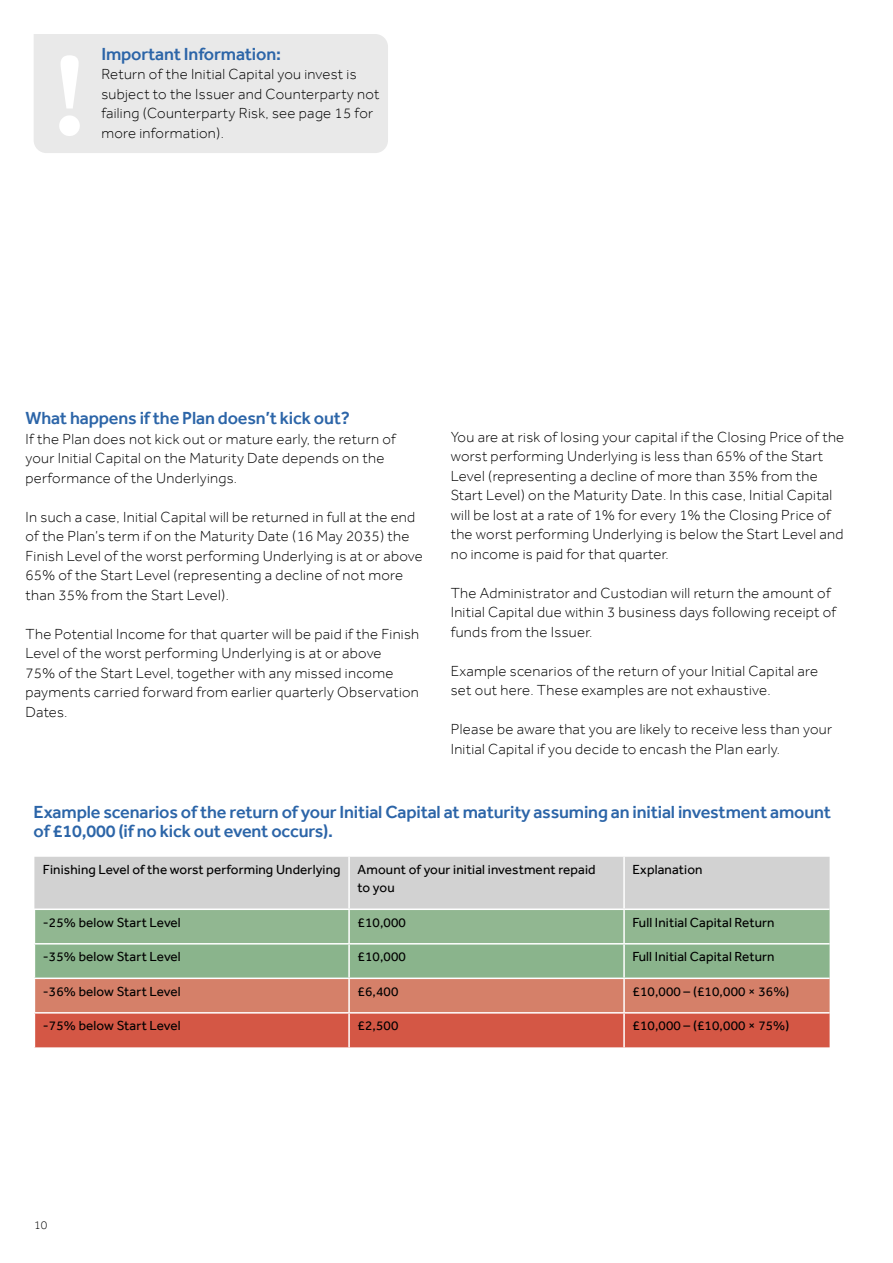
<style>
.page{position:relative;width:893px;height:1263px;background:#fff}
.page>*{position:absolute;margin:0;border:0;box-sizing:border-box;transform-origin:0 0}
.t1{font:500 18px/19.5px "Effra";letter-spacing:-.01em;color:#2c65a8}
.t2{font:300 15px/19.5px "Effra";letter-spacing:.02em;color:#000}
.t3{font:13.5px/18px "Effra";letter-spacing:.01em;color:#000}
.t4{font:300 12px "Effra";color:#000}
</style>
<div class="page">
<svg style="left:34px;top:857px;width:796px;height:190px;background:#bba38e"></svg>
<hr style="left:34px;top:908px;width:315px;height:2px;background:#fff">
<hr style="left:34px;top:910px;width:1px;height:33px;background:#fff">
<hr style="left:349px;top:908px;width:275px;height:2px;background:#fff">
<hr style="left:348px;top:910px;width:2px;height:33px;background:#fff">
<hr style="left:624px;top:908px;width:206px;height:2px;background:#fff">
<hr style="left:623px;top:910px;width:2px;height:33px;background:#fff">
<hr style="left:34px;top:943px;width:315px;height:1px;background:#fff">
<hr style="left:34px;top:944px;width:1px;height:33px;background:#fff">
<hr style="left:349px;top:943px;width:275px;height:1px;background:#fff">
<hr style="left:348px;top:944px;width:2px;height:33px;background:#fff">
<hr style="left:624px;top:943px;width:206px;height:1px;background:#fff">
<hr style="left:623px;top:944px;width:2px;height:33px;background:#fff">
<hr style="left:34px;top:977px;width:315px;height:2px;background:#fff">
<hr style="left:34px;top:979px;width:1px;height:33px;background:#fff">
<hr style="left:349px;top:977px;width:275px;height:2px;background:#fff">
<hr style="left:348px;top:979px;width:2px;height:33px;background:#fff">
<hr style="left:624px;top:977px;width:206px;height:2px;background:#fff">
<hr style="left:623px;top:979px;width:2px;height:33px;background:#fff">
<hr style="left:34px;top:1012px;width:315px;height:1px;background:#fff">
<hr style="left:34px;top:1013px;width:1px;height:34px;background:#fff">
<hr style="left:349px;top:1012px;width:275px;height:1px;background:#fff">
<hr style="left:348px;top:1013px;width:2px;height:34px;background:#fff">
<hr style="left:624px;top:1012px;width:206px;height:1px;background:#fff">
<hr style="left:623px;top:1013px;width:2px;height:34px;background:#fff">
<hr style="left:348px;top:857px;width:2px;height:51px;background:#fff">
<hr style="left:623px;top:857px;width:2px;height:51px;background:#fff">
<div style="left:34px;top:34px;width:354px;height:119px;background:#e9e9e9"></div>
<p class="t1" style="left:101px;top:44px;width:181px">Important Information:</p>
<p class="t2" style="left:101px;top:64px;width:280px">Return of the Initial Capital you invest is subject to the Issuer and Counterparty not failing (Counterparty Risk, see page 15 for more information).</p>
<p class="t1" style="left:26px;top:408px;width:326px">What happens if the Plan doesn’t kick out?</p>
<p class="t2" style="left:26px;top:429px;width:372px">If the Plan does not kick out or mature early, the return of your Initial Capital on the Maturity Date depends on the performance of the Underlyings.</p>
<p class="t2" style="left:26px;top:507px;width:399px">In such a case, Initial Capital will be returned in full at the end of the Plan’s term if on the Maturity Date (16 May 2035) the Finish Level of the worst performing Underlying is at or above 65% of the Start Level (representing a decline of not more than 35% from the Start Level).</p>
<p class="t2" style="left:26px;top:624px;width:395px">The Potential Income for that quarter will be paid if the Finish Level of the worst performing Underlying is at or above<br>75% of the Start Level, together with any missed income payments carried forward from earlier quarterly Observation Dates.</p>
<p class="t2" style="left:451px;top:427px;width:395px">You are at risk of losing your capital if the Closing Price of the worst performing Underlying is less than 65% of the Start Level (representing a decline of more than 35% from the Start Level) on the Maturity Date. In this case, Initial Capital will be lost at a rate of 1% for every 1% the Closing Price of the worst performing Underlying is below the Start Level and no income is paid for that quarter.</p>
<p class="t2" style="left:451px;top:583px;width:387px">The Administrator and Custodian will return the amount of<br>Initial Capital due within 3 business days following receipt of funds from the Issuer.</p>
<p class="t2" style="left:451px;top:661px;width:369px">Example scenarios of the return of your Initial Capital are set out here. These examples are not exhaustive.</p>
<p class="t2" style="left:451px;top:719px;width:383px">Please be aware that you are likely to receive less than your<br>Initial Capital if you decide to encash the Plan early.</p>
<p class="t1" style="left:34px;top:802px;width:799px">Example scenarios of the return of your Initial Capital at maturity assuming an initial investment amount of £10,000 (if no kick out event occurs).</p>
<p class="t3" style="left:43px;top:861px;width:299px">Finishing Level of the worst performing Underlying</p>
<p class="t3" style="left:358px;top:861px;width:239px">Amount of your initial investment repaid to you</p>
<p class="t3" style="left:633px;top:861px;width:71px">Explanation</p>
<p class="t3" style="left:43px;top:913px;width:139px">-25% below Start Level</p>
<p class="t3" style="left:358px;top:913px;width:50px">£10,000</p>
<p class="t3" style="left:633px;top:913px;width:144px">Full Initial Capital Return</p>
<p class="t3" style="left:43px;top:948px;width:139px">-35% below Start Level</p>
<p class="t3" style="left:358px;top:948px;width:50px">£10,000</p>
<p class="t3" style="left:632px;top:948px;width:144px">Full Initial Capital Return</p>
<p class="t3" style="left:43px;top:982px;width:139px">-36% below Start Level</p>
<p class="t3" style="left:358px;top:982px;width:42px">£6,400</p>
<p class="t3" style="left:632px;top:982px;width:158px">£10,000 – (£10,000 × 36%)</p>
<p class="t3" style="left:43px;top:1017px;width:139px">-75% below Start Level</p>
<p class="t3" style="left:358px;top:1017px;width:42px">£2,500</p>
<p class="t3" style="left:632px;top:1017px;width:158px">£10,000 – (£10,000 × 75%)</p>
<p class="t4" style="left:34px;top:1218px;width:15px">10</p>
</div>
